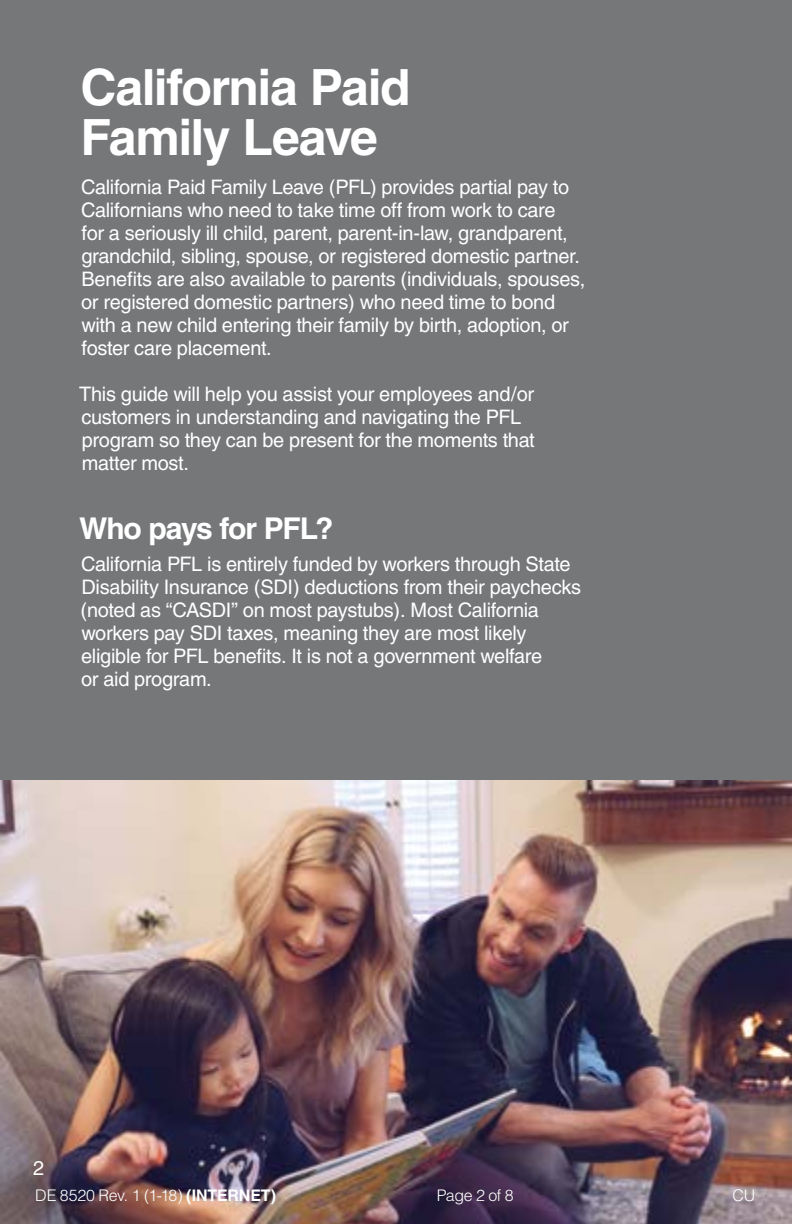
<style>
.page{position:relative;width:792px;height:1224px;background:#fff}
.page>*{position:absolute;margin:0;border:0;box-sizing:border-box;transform-origin:0 0}
.t1{font:700 50px/50px "Helvetica";letter-spacing:-.03em;color:#fff}
.t2{font:700 30px "Helvetica";letter-spacing:-.04em;color:#fff}
.t3{font:20px/23px "Helvetica";letter-spacing:-.015em;color:#fff}
.t4{font:300 16px "Helvetica";letter-spacing:-.025em;color:#fff}
.s1{font-weight:700}
</style>
<div class="page">
<div style="left:0;top:0;width:792px;height:1188px;background:#757779"></div>
<img style="left:1px;top:780px;width:791px;height:444px">
<img style="left:0;top:780px;width:1px;height:444px">
<h1 class="t1" style="left:81px;top:62px;width:332px">California Paid<br>Family Leave</h1>
<p class="t3" style="left:81px;top:176px;width:506px">California Paid Family Leave (PFL) provides partial pay to Californians who need to take time off from work to care<br>for a seriously ill child, parent, parent-in-law, grandparent, grandchild, sibling, spouse, or registered domestic partner.<br>Benefits are also available to parents (individuals, spouses, or registered domestic partners) who need time to bond with a new child entering their family by birth, adoption, or foster care placement.</p>
<p class="t3" style="left:79px;top:383px;width:457px">This guide will help you assist your employees and/or customers in understanding and navigating the PFL program so they can be present for the moments that matter most.</p>
<h2 class="t2" style="left:79px;top:511px;width:256px">Who pays for PFL?</h2>
<p class="t3" style="left:81px;top:553px;width:502px">California PFL is entirely funded by workers through State Disability Insurance (SDI) deductions from their paychecks (noted as “CASDI” on most paystubs). Most California workers pay SDI taxes, meaning they are most likely eligible for PFL benefits. It is not a government welfare<br>or aid program.</p>
<p class="t3" style="left:33px;top:1157px;width:13px">2</p>
<p class="t4" style="left:35px;top:1185px;width:242px">DE 8520 Rev. 1 (1-18) <span class="s1">(INTERNET)</span></p>
<p class="t4" style="left:437px;top:1185px;width:79px">Page 2 of 8</p>
<p class="t4" style="left:732px;top:1185px;width:24px">CU</p>
</div>
